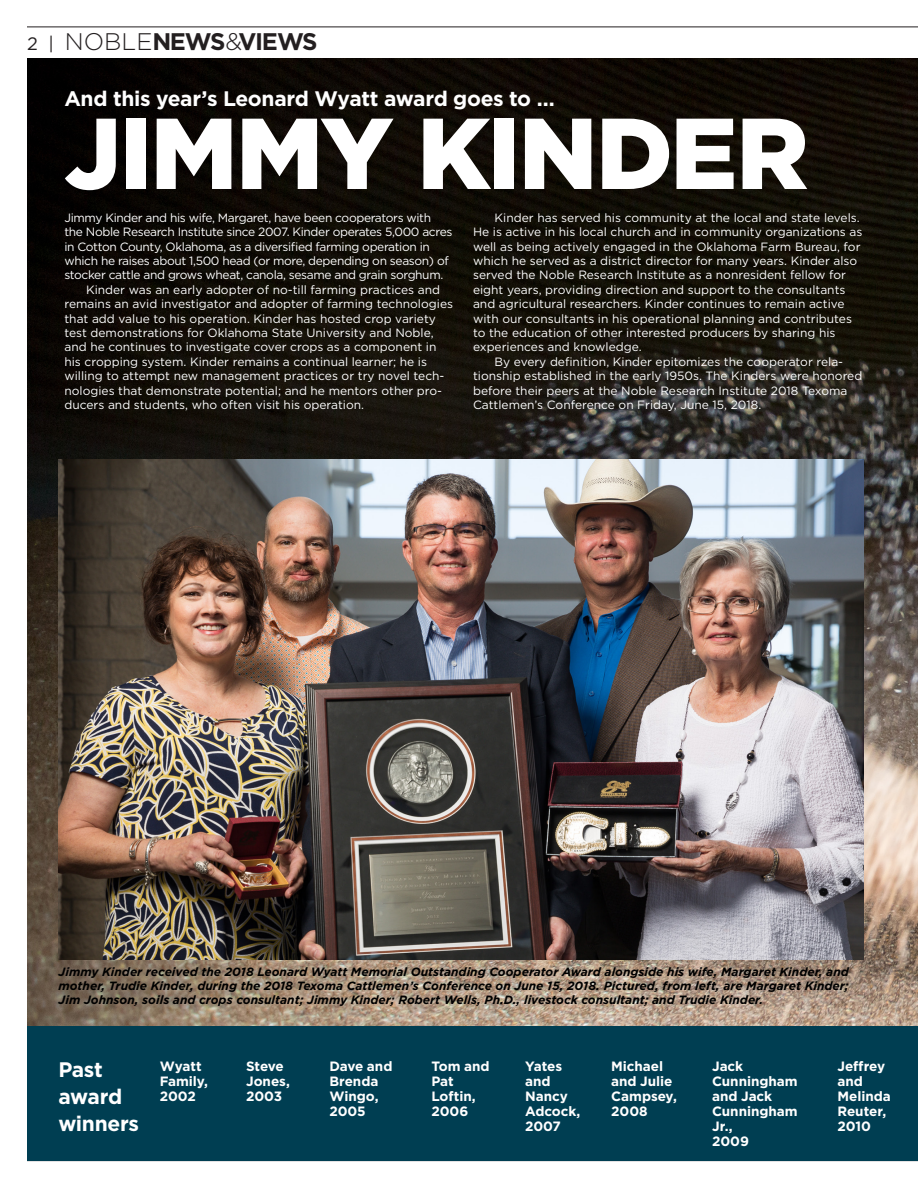
<style>
.page{position:relative;width:918px;height:1188px;background:#fff}
.page>*{position:absolute;margin:0;border:0;box-sizing:border-box;transform-origin:0 0}
.t1{font:900 100.5px "Gotham";letter-spacing:-.02em;color:#fff}
.t2{font:700 24px "Gotham";letter-spacing:-.06em;color:#231f20}
.t3{font:700 21px/27px "Gotham";letter-spacing:-.02em;color:#fff}
.t4{font:700 13.5px/15px "Gotham";letter-spacing:-.005em;color:#fff}
.t5{font:12px "Gotham";color:#fff}
.t6{font:italic 700 12px/14.4px "Gotham";color:#000;text-align:justify}
.t7{font:12px "Gotham";letter-spacing:-.03em;color:#fff}
.s1{font-weight:400;font-size:18px}
.s2{font-weight:300}
</style>
<div class="page">
<hr style="left:27px;top:27px;width:891px;height:1px;background:#231f20">
<img style="left:27px;top:58px;width:891px;height:968px">
<img style="left:58px;top:460px;width:806px;height:500px">
<div style="left:27px;top:1026px;width:891px;height:135px;background:#003e52"></div>
<h2 class="t2" style="left:27px;top:26px;width:292px"><span class="s1">2 |</span> <span class="s2">NOBLE</span>NEWS<span class="s2">&amp;</span>VIEWS</h2>
<h3 class="t3" style="left:64px;top:85px;width:492px">And this year’s Leonard Wyatt award goes to ...</h3>
<h1 class="t1" style="left:64px;top:84px;width:746px">JIMMY KINDER</h1>
<p class="t7" style="left:64px;top:210px;width:368px">Jimmy Kinder and his wife, Margaret, have been cooperators with</p>
<p class="t7" style="left:64px;top:224px;width:389px">the Noble Research Institute since 2007. Kinder operates 5,000 acres</p>
<p class="t7" style="left:64px;top:239px;width:367px">in Cotton County, Oklahoma, as a diversified farming operation in</p>
<p class="t7" style="left:64px;top:253px;width:386px">which he raises about 1,500 head (or more, depending on season) of</p>
<p class="t7" style="left:64px;top:268px;width:380px">stocker cattle and grows wheat, canola, sesame and grain sorghum.</p>
<p class="t5" style="left:86px;top:282px;width:356px">Kinder was an early adopter of no-till farming practices and</p>
<p class="t5" style="left:64px;top:296px;width:390px">remains an avid investigator and adopter of farming technologies</p>
<p class="t5" style="left:64px;top:311px;width:373px">that add value to his operation. Kinder has hosted crop variety</p>
<p class="t5" style="left:64px;top:325px;width:371px">test demonstrations for Oklahoma State University and Noble,</p>
<p class="t5" style="left:64px;top:340px;width:374px">and he continues to investigate cover crops as a component in</p>
<p class="t5" style="left:64px;top:354px;width:364px">his cropping system. Kinder remains a continual learner; he is</p>
<p class="t5" style="left:64px;top:368px;width:382px">willing to attempt new management practices or try novel tech-</p>
<p class="t5" style="left:64px;top:383px;width:379px">nologies that demonstrate potential; and he mentors other pro-</p>
<p class="t5" style="left:64px;top:397px;width:301px">ducers and students, who often visit his operation.</p>
<p class="t5" style="left:495px;top:210px;width:367px">Kinder has served his community at the local and state levels.</p>
<p class="t5" style="left:473px;top:224px;width:391px">He is active in his local church and in community organizations as</p>
<p class="t5" style="left:473px;top:239px;width:389px">well as being actively engaged in the Oklahoma Farm Bureau, for</p>
<p class="t5" style="left:473px;top:253px;width:386px">which he served as a district director for many years. Kinder also</p>
<p class="t5" style="left:473px;top:268px;width:375px">served the Noble Research Institute as a nonresident fellow for</p>
<p class="t5" style="left:473px;top:282px;width:374px">eight years, providing direction and support to the consultants</p>
<p class="t5" style="left:473px;top:296px;width:373px">and agricultural researchers. Kinder continues to remain active</p>
<p class="t5" style="left:473px;top:311px;width:380px">with our consultants in his operational planning and contributes</p>
<p class="t5" style="left:473px;top:325px;width:364px">to the education of other interested producers by sharing his</p>
<p class="t5" style="left:473px;top:340px;width:170px">experiences and knowledge.</p>
<p class="t5" style="left:495px;top:354px;width:350px">By every definition, Kinder epitomizes the cooperator rela-</p>
<p class="t5" style="left:473px;top:368px;width:391px">tionship established in the early 1950s. The Kinders were honored</p>
<p class="t5" style="left:473px;top:383px;width:376px">before their peers at the Noble Research Institute 2018 Texoma</p>
<p class="t5" style="left:473px;top:397px;width:290px">Cattlemen’s Conference on Friday, June 15, 2018.</p>
<p class="t6" style="left:58px;top:964px;width:792px">Jimmy Kinder received the 2018 Leonard Wyatt Memorial Outstanding Cooperator Award alongside his wife, Margaret Kinder, and mother, Trudie Kinder, during the 2018 Texoma Cattlemen’s Conference on June 15, 2018. Pictured, from left, are Margaret Kinder; Jim Johnson, soils and crops consultant; Jimmy Kinder; Robert Wells, Ph.D., livestock consultant; and Trudie Kinder.</p>
<h3 class="t3" style="left:58px;top:1056px;width:82px">Past award winners</h3>
<p class="t4" style="left:837px;top:1059px;width:55px">Jeffrey and<br>Melinda<br>Reuter,<br>2010</p>
<p class="t4" style="left:329px;top:1059px;width:65px">Dave and<br>Brenda<br>Wingo,<br>2005</p>
<p class="t4" style="left:431px;top:1059px;width:60px">Tom and<br>Pat<br>Loftin,<br>2006</p>
<p class="t4" style="left:611px;top:1059px;width:67px">Michael and Julie<br>Campsey,<br>2008</p>
<p class="t4" style="left:712px;top:1059px;width:87px">Jack<br>Cunningham and Jack<br>Cunningham<br>Jr.,<br>2009</p>
<p class="t4" style="left:246px;top:1059px;width:45px">Steve<br>Jones,<br>2003</p>
<p class="t4" style="left:160px;top:1059px;width:50px">Wyatt<br>Family,<br>2002</p>
<p class="t4" style="left:525px;top:1059px;width:57px">Yates and<br>Nancy<br>Adcock,<br>2007</p>
</div>
